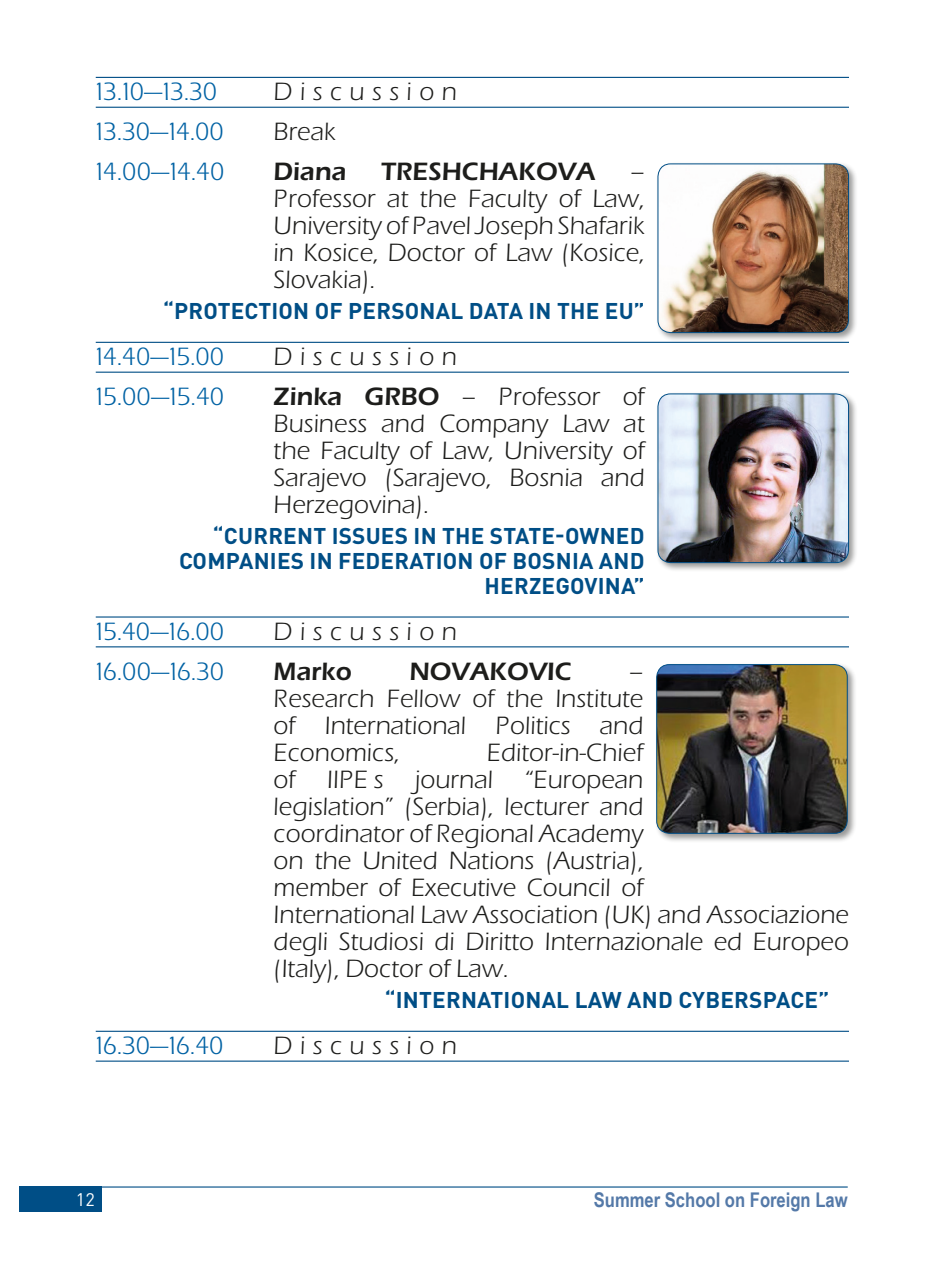
<style>
.page{position:relative;width:932px;height:1270px;background:#fff}
.page>*{position:absolute;margin:0;border:0;box-sizing:border-box;transform-origin:0 0}
.t1{font:24.75px/27px "Eras Book ITC";color:#1d1d1b;text-align:justify}
.t2{font:24.75px "Eras Book ITC";color:#0062a4}
.t3{font:24.75px "Eras Book ITC";letter-spacing:.3em;color:#1d1d1b}
.t4{font:700 24.75px "Eras Book ITC";color:#1d1d1b}
.t5{font:700 22.5px/24.8px "DIN Pro";letter-spacing:.01em;color:#004e86;text-align:right}
.t6{font:700 20.25px "Arial Narrow";color:#5479a8}
.t7{font:18px "DIN Pro";color:#fff}
.s1{font-weight:700}
</style>
<div class="page">
<div style="left:19px;top:1186px;width:83px;height:25px;background:#004e86"></div>
<hr style="left:76px;top:1186px;width:771px;height:1px;background:#004e86">
<hr style="left:96px;top:77px;width:752px;height:1px;background:#004e86">
<hr style="left:96px;top:107px;width:752px;height:1px;background:#004e86">
<hr style="left:96px;top:342px;width:752px;height:1px;background:#004e86">
<hr style="left:96px;top:371px;width:752px;height:2px;background:#004e86">
<hr style="left:96px;top:616px;width:752px;height:1px;background:#004e86">
<hr style="left:96px;top:646px;width:752px;height:1px;background:#004e86">
<hr style="left:96px;top:1030px;width:752px;height:1px;background:#004e86">
<hr style="left:96px;top:1060px;width:752px;height:1px;background:#004e86">
<div style="left:655px;top:161px;width:202px;height:181px;background:#1d1d1b;opacity:.45"></div>
<img style="left:657px;top:164px;width:191px;height:168px">
<div style="left:657px;top:163px;width:191px;height:170px;border:1px solid #004e86;border-radius:13px"></div>
<div style="left:655px;top:391px;width:202px;height:181px;background:#1d1d1b;opacity:.45"></div>
<img style="left:657px;top:394px;width:191px;height:168px">
<div style="left:657px;top:393px;width:191px;height:170px;border:1px solid #004e86;border-radius:13px"></div>
<div style="left:654px;top:662px;width:202px;height:181px;background:#1d1d1b;opacity:.45"></div>
<img style="left:656px;top:664px;width:191px;height:169px">
<div style="left:656px;top:664px;width:191px;height:169px;border:1px solid #004e86;border-radius:13px"></div>
<p class="t2" style="left:96px;top:77px;width:125px">13.10—13.30</p>
<p class="t3" style="left:273px;top:77px;width:185px">Discussion</p>
<p class="t2" style="left:96px;top:117px;width:132px">13.30—14.00</p>
<p class="t1" style="left:273px;top:118px;width:64px">Break</p>
<p class="t2" style="left:96px;top:157px;width:132px">14.00—14.40</p>
<p class="t4" style="left:273px;top:156px;width:74px">Diana</p>
<p class="t4" style="left:381px;top:156px;width:216px">TRESHCHAKOVA</p>
<p class="t1" style="left:273px;top:158px;width:372px;text-indent:356px">– Professor at the Faculty of Law, University of Pavel Joseph Shafarik in Kosice, Doctor of Law (Kosice, Slovakia).</p>
<p class="t5" style="left:163px;top:297px;width:483px">“PROTECTION OF PERSONAL DATA IN THE EU”</p>
<p class="t2" style="left:96px;top:342px;width:132px">14.40—15.00</p>
<p class="t3" style="left:273px;top:342px;width:185px">Discussion</p>
<p class="t2" style="left:96px;top:382px;width:132px">15.00—15.40</p>
<p class="t1" style="left:273px;top:383px;width:372px"><span class="s1">Zinka GRBO</span> – Professor of Business and Company Law at the Faculty of Law, University of Sarajevo (Sarajevo, Bosnia and Herzegovina).</p>
<p class="t5" style="left:179px;top:522px;width:467px">“CURRENT ISSUES IN THE STATE-OWNED<br>COMPANIES IN FEDERATION OF BOSNIA AND<br>HERZEGOVINA”</p>
<p class="t2" style="left:96px;top:616px;width:132px">15.40—16.00</p>
<p class="t3" style="left:273px;top:616px;width:185px">Discussion</p>
<p class="t2" style="left:96px;top:656px;width:132px">16.00—16.30</p>
<p class="t4" style="left:273px;top:656px;width:80px">Marko</p>
<p class="t4" style="left:409px;top:656px;width:164px">NOVAKOVIC</p>
<p class="t1" style="left:273px;top:658px;width:371px;text-indent:355px">– Research Fellow of the Institute of International Politics and Economics,</p>
<p class="t1" style="left:486px;top:739px;width:158px">Editor-in-Chief</p>
<p class="t1" style="left:273px;top:766px;width:24px">of</p>
<p class="t1" style="left:327px;top:766px;width:58px">IIPE′s</p>
<p class="t1" style="left:415px;top:766px;width:79px">journal</p>
<p class="t1" style="left:273px;top:766px;width:576px;text-align:left;text-indent:251px">“European<br>legislation” (Serbia), lecturer and<br>coordinator of Regional Academy<br>on the United Nations (Austria),<br>member of Executive Council of<br>International Law Association (UK) and Associazione degli Studiosi di Diritto Internazionale ed Europeo (Italy), Doctor of Law.</p>
<p class="t5" style="left:385px;top:986px;width:445px">“INTERNATIONAL LAW AND CYBERSPACE”</p>
<p class="t2" style="left:96px;top:1030px;width:131px">16.30—16.40</p>
<p class="t3" style="left:273px;top:1030px;width:185px">Discussion</p>
<p class="t7" style="left:76px;top:1184px;width:20px">12</p>
<p class="t6" style="left:593px;top:1184px;width:255px">Summer School on Foreign Law</p>
</div>
